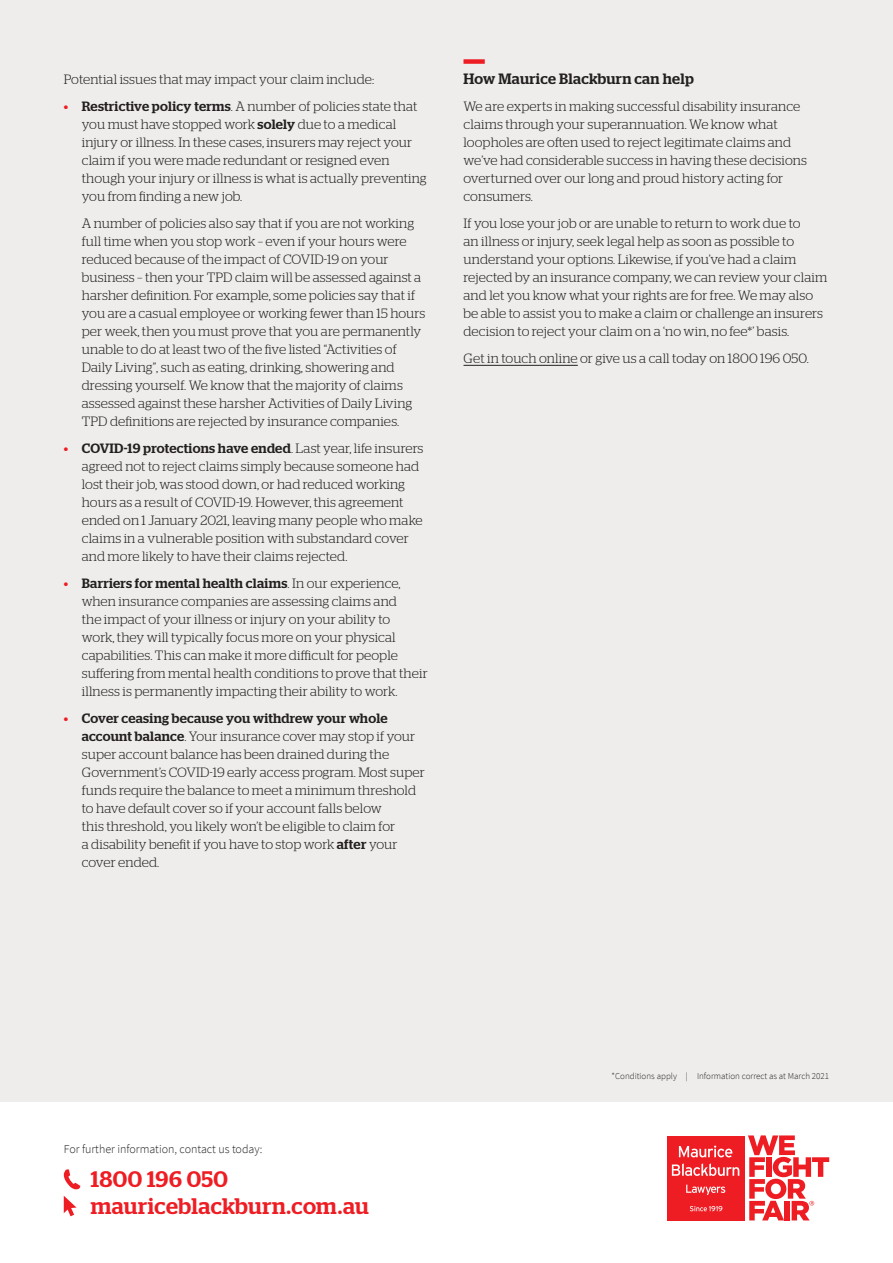
<style>
.page{position:relative;width:893px;height:1263px;background:#fff}
.page>*{position:absolute;margin:0;border:0;box-sizing:border-box;transform-origin:0 0}
.t1{font:500 22.5px "Stag";letter-spacing:.015em;color:#ee1d23}
.Subhead_1{font:500 15px "Stag";letter-spacing:.02em;color:#231f20}
.Body_copy{font:300 13.5px/18px "Stag";letter-spacing:.01em;color:#231f20}
.t2{font:300 12px "Source Sans Pro";color:#231f20}
.t3{font:300 9px "Source Sans Pro";color:#231f20}
.s1{font-weight:500;color:#ee1d23}
.s2{font-weight:500}
</style>
<div class="page">
<div style="left:0;top:0;width:893px;height:1101px;background:#efedec"></div>
<div style="left:463px;top:59px;width:22px;height:5px;background:#ee1d23"></div>
<hr style="left:463px;top:365px;width:115px;height:1px;background:#231f20">
<svg style="left:63px;top:1169px;width:17px;height:20px"></svg>
<svg style="left:64px;top:1196px;width:13px;height:20px"></svg>
<div style="left:667px;top:1135px;width:77px;height:85px;background:#ee1d23"></div>
<svg style="left:686px;top:1185px;width:39px;height:10px"></svg>
<svg style="left:679px;top:1145px;width:53px;height:12px"></svg>
<svg style="left:672px;top:1163px;width:67px;height:13px"></svg>
<svg style="left:690px;top:1206px;width:32px;height:5px"></svg>
<svg style="left:748px;top:1135px;width:81px;height:85px"></svg>
<p class="Body_copy" style="left:64px;top:70px;width:312px">Potential issues that may impact your claim include:</p>
<p class="Body_copy" style="left:82px;top:97px;width:346px;text-indent:-18px"><span class="s1">•</span> <span class="s2">Restrictive policy terms</span>. A number of policies state that you must have stopped work <span class="s2">solely</span> due to a medical injury or illness. In these cases, insurers may reject your claim if you were made redundant or resigned even though your injury or illness is what is actually preventing you from finding a new job.</p>
<p class="Body_copy" style="left:82px;top:214px;width:345px">A number of policies also say that if you are not working full time when you stop work – even if your hours were reduced because of the impact of COVID-19 on your business – then your TPD claim will be assessed against a harsher definition. For example, some policies say that if you are a casual employee or working fewer than 15 hours per week, then you must prove that you are permanently unable to do at least two of the five listed “Activities of Daily Living”, such as eating, drinking, showering and dressing yourself. We know that the majority of claims assessed against these harsher Activities of Daily Living TPD definitions are rejected by insurance companies.</p>
<p class="Body_copy" style="left:82px;top:439px;width:343px;text-indent:-18px"><span class="s1">•</span> <span class="s2">COVID-19 protections have ended</span>. Last year, life insurers agreed not to reject claims simply because someone had lost their job, was stood down, or had reduced working hours as a result of COVID-19. However, this agreement ended on 1 January 2021, leaving many people who make claims in a vulnerable position with substandard cover and more likely to have their claims rejected.</p>
<p class="Body_copy" style="left:82px;top:574px;width:347px;text-indent:-18px"><span class="s1">•</span> <span class="s2">Barriers for mental health claims</span>. In our experience, when insurance companies are assessing claims and<br>the impact of your illness or injury on your ability to<br>work, they will typically focus more on your physical capabilities. This can make it more difficult for people suffering from mental health conditions to prove that their illness is permanently impacting their ability to work.</p>
<p class="Body_copy" style="left:82px;top:709px;width:345px;text-indent:-18px"><span class="s1">•</span> <span class="s2">Cover ceasing because you withdrew your whole account balance</span>. Your insurance cover may stop if your super account balance has been drained during the Government’s COVID-19 early access program. Most super funds require the balance to meet a minimum threshold to have default cover so if your account falls below<br>this threshold, you likely won’t be eligible to claim for<br>a disability benefit if you have to stop work <span class="s2">after</span> your cover ended.</p>
<p class="Subhead_1" style="left:463px;top:70px;width:232px">How Maurice Blackburn can help</p>
<p class="Body_copy" style="left:463px;top:97px;width:345px">We are experts in making successful disability insurance claims through your superannuation. We know what loopholes are often used to reject legitimate claims and we’ve had considerable success in having these decisions overturned over our long and proud history acting for consumers.</p>
<p class="Body_copy" style="left:463px;top:214px;width:365px">If you lose your job or are unable to return to work due to<br>an illness or injury, seek legal help as soon as possible to understand your options. Likewise, if you’ve had a claim rejected by an insurance company, we can review your claim and let you know what your rights are for free. We may also be able to assist you to make a claim or challenge an insurers decision to reject your claim on a ‘no win, no fee*’ basis.</p>
<p class="Body_copy" style="left:463px;top:349px;width:347px">Get in touch online or give us a call today on 1800 196 050.</p>
<p class="t2" style="left:64px;top:1141px;width:200px">For further information, contact us today:</p>
<p class="t1" style="left:91px;top:1165px;width:139px">1800 196 050</p>
<p class="t1" style="left:91px;top:1192px;width:280px">mauriceblackburn.com.au</p>
<p class="t3" style="left:612px;top:1070px;width:219px">*Conditions apply | Information correct as at March 2021</p>
</div>
